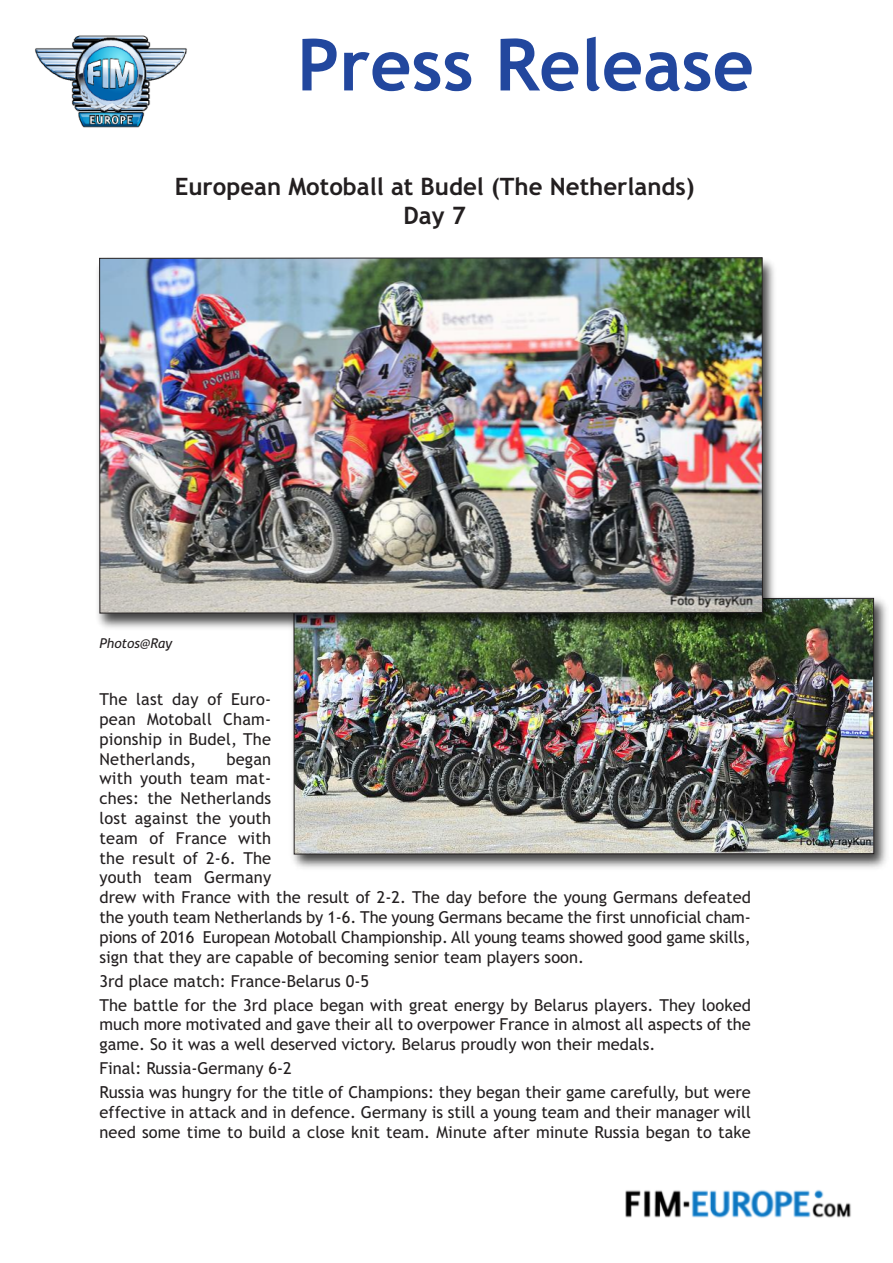
<style>
.page{position:relative;width:893px;height:1263px;background:#fff}
.page>*{position:absolute;margin:0;border:0;box-sizing:border-box;transform-origin:0 0}
.t1{font:700 72px "Trebuchet MS";color:#22479e}
.t2{font:700 24px/28.8px "Trebuchet MS";color:#231f20;text-align:center}
.t3{font:16.5px/19.8px "Trebuchet MS";color:#231f20}
.t4{font:italic 13.5px "Trebuchet MS";color:#231f20}
</style>
<div class="page">
<img style="left:35px;top:35px;width:152px;height:93px">
<img style="left:625px;top:1189px;width:226px;height:29px">
<img style="left:292px;top:597px;width:595px;height:271px">
<img style="left:293px;top:598px;width:581px;height:257px">
<img style="left:97px;top:260px;width:685px;height:373px">
<img style="left:99px;top:257px;width:664px;height:357px">
<h1 class="t1" style="left:297px;top:24px;width:458px">Press Release</h1>
<h2 class="t2" style="left:175px;top:172px;width:521px">European Motoball at Budel (The Netherlands)<br>Day 7</h2>
<p class="t4" style="left:99px;top:635px;width:74px">Photos@Ray</p>
<p class="t3" style="left:99px;top:689px;width:173px;text-align:justify">The last day of Euro&shy;pean Motoball Cham&shy;pionship in Budel, The Netherlands,</p>
<p class="t3" style="left:99px;top:749px;width:653px;text-indent:127px">began<br>with youth team mat-<br>ches: the Netherlands<br>lost against the youth<br>team of France with<br>the result of 2-6. The<br>youth team Germany<br>drew with France with the result of 2-2. The day before the young Germans defeated the youth team Netherlands by 1-6. The young Germans became the first unnoficial cham&shy;pions of 2016 European Motoball Championship. All young teams showed good game skills, sign that they are capable of becoming senior team players soon.</p>
<p class="t3" style="left:100px;top:969px;width:653px;line-height:24px">3rd place match: France-Belarus 0-5<br>The battle for the 3rd place began with great energy by Belarus players. They looked</p>
<p class="t3" style="left:100px;top:1015px;width:653px">much more motivated and gave their all to overpower France in almost all aspects of the game. So it was a well deserved victory. Belarus proudly won their medals.</p>
<p class="t3" style="left:100px;top:1056px;width:653px;line-height:24px">Final: Russia-Germany 6-2<br>Russia was hungry for the title of Champions: they began their game carefully, but were</p>
<p class="t3" style="left:100px;top:1102px;width:653px">effective in attack and in defence. Germany is still a young team and their manager will need some time to build a close knit team. Minute after minute Russia began to take</p>
</div>
